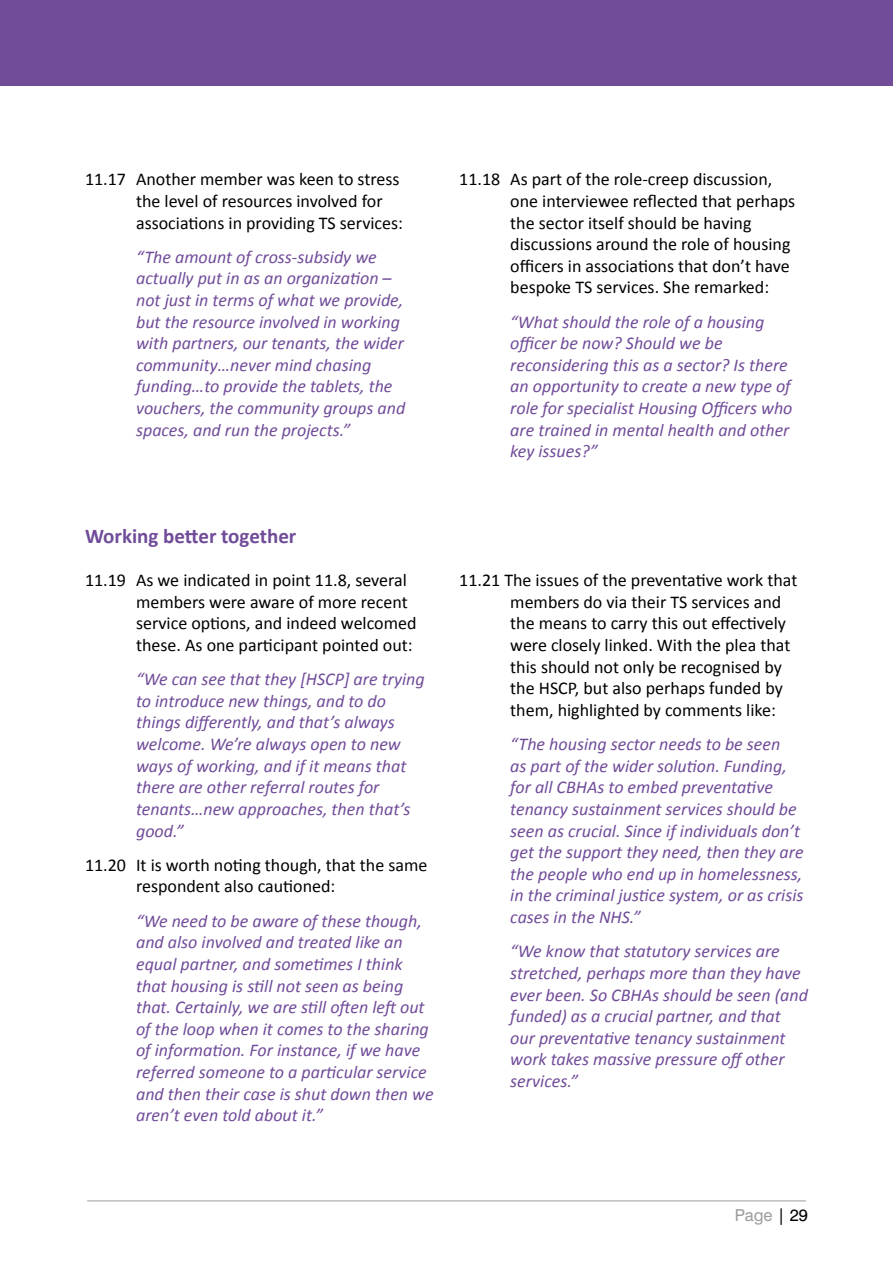
<style>
.page{position:relative;width:893px;height:1263px;background:#fff}
.page>*{position:absolute;margin:0;border:0;box-sizing:border-box;transform-origin:0 0}
.t1{font:700 21px "Calibri";color:#704c99}
.t2{font:italic 18px/21.6px "Calibri";color:#704c99}
.t3{font:18px/21.6px "Calibri";color:#000}
.t4{font:16.5px "Swiss 721 BT";color:#9d9d9c}
.s1{color:#000}
</style>
<div class="page">
<div style="left:0;top:0;width:893px;height:86px;background:#704c99"></div>
<hr style="left:87px;top:1200px;width:719px;height:1px;background:#9d9d9c">
<p class="t3" style="left:136px;top:168px;width:268px;text-indent:-51px">11.17 Another member was keen to stress the level of resources involved for associations in providing TS services:</p>
<p class="t2" style="left:136px;top:245px;width:271px">“The amount of cross-subsidy we actually put in as an organization – not just in terms of what we provide, but the resource involved in working with partners, our tenants, the wider community…never mind chasing funding…to provide the tablets, the vouchers, the community groups and spaces, and run the projects.”</p>
<p class="t1" style="left:85px;top:521px;width:213px">Working better together</p>
<p class="t3" style="left:136px;top:569px;width:282px;text-indent:-51px">11.19 As we indicated in point 11.8, several members were aware of more recent service options, and indeed welcomed these. As one participant pointed out:</p>
<p class="t2" style="left:136px;top:668px;width:290px">“We can see that they [HSCP] are trying to introduce new things, and to do things differently, and that’s always welcome. We’re always open to new ways of working, and if it means that there are other referral routes for tenants…new approaches, then that’s good.”</p>
<p class="t3" style="left:136px;top:853px;width:293px;text-indent:-51px">11.20 It is worth noting though, that the same respondent also cautioned:</p>
<p class="t2" style="left:136px;top:909px;width:299px">“We need to be aware of these though, and also involved and treated like an equal partner, and sometimes I think that housing is still not seen as being that. Certainly, we are still often left out of the loop when it comes to the sharing of information. For instance, if we have referred someone to a particular service and then their case is shut down then we aren’t even told about it.”</p>
<p class="t3" style="left:510px;top:168px;width:286px;text-indent:-51px">11.18 As part of the role-creep discussion, one interviewee reflected that perhaps the sector itself should be having discussions around the role of housing officers in associations that don’t have bespoke TS services. She remarked:</p>
<p class="t2" style="left:510px;top:310px;width:284px">“What should the role of a housing officer be now? Should we be reconsidering this as a sector? Is there an opportunity to create a new type of role for specialist Housing Officers who are trained in mental health and other key issues?”</p>
<p class="t3" style="left:510px;top:569px;width:289px;text-indent:-51px">11.21 The issues of the preventative work that members do via their TS services and the means to carry this out effectively were closely linked. With the plea that this should not only be recognised by the HSCP, but also perhaps funded by them, highlighted by comments like:</p>
<p class="t2" style="left:510px;top:732px;width:295px">“The housing sector needs to be seen<br>as part of the wider solution. Funding, for all CBHAs to embed preventative tenancy sustainment services should be seen as crucial. Since if individuals don’t get the support they need, then they are the people who end up in homelessness, in the criminal justice system, or as crisis cases in the NHS.”</p>
<p class="t2" style="left:510px;top:940px;width:299px">“We know that statutory services are stretched, perhaps more than they have ever been. So CBHAs should be seen (and funded) as a crucial partner, and that our preventative tenancy sustainment work takes massive pressure off other services.”</p>
<p class="t4" style="left:735px;top:1205px;width:75px">Page <span class="s1">| 29</span></p>
</div>
